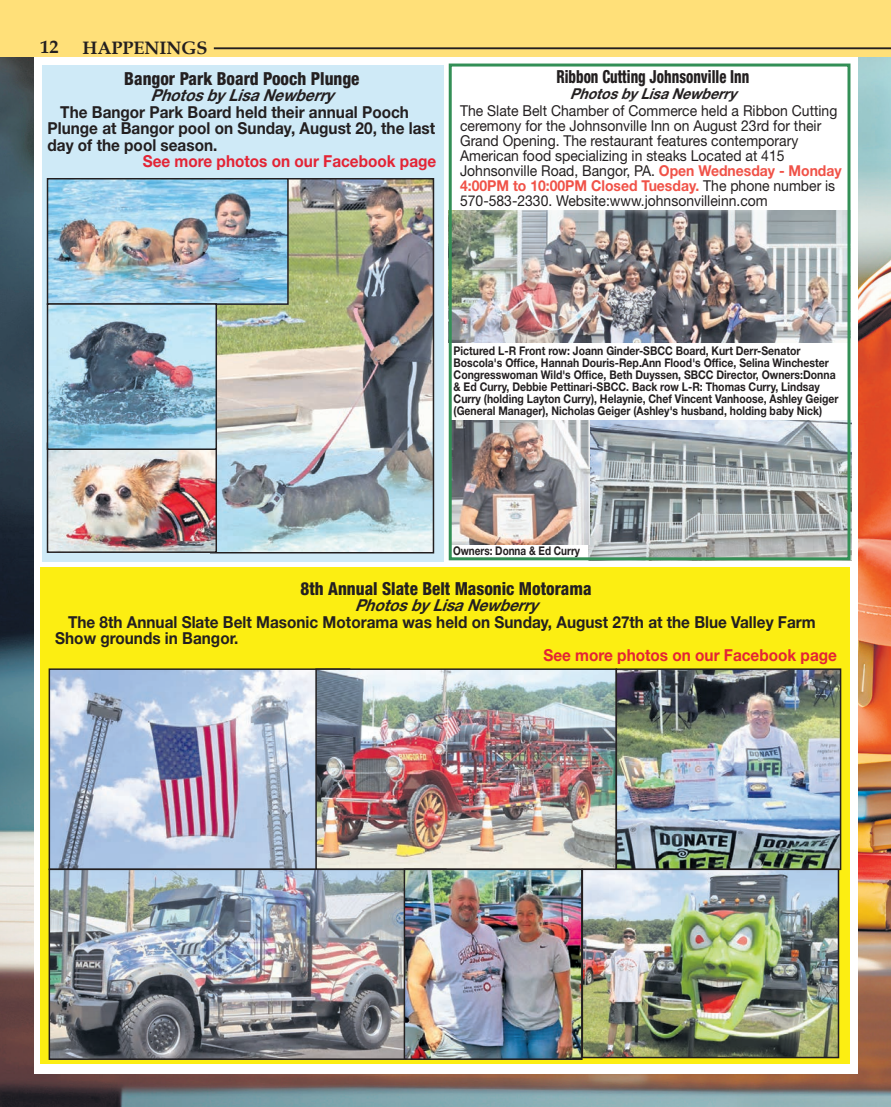
<style>
.page{position:relative;width:891px;height:1107px;background:#fff}
.page>*{position:absolute;margin:0;border:0;box-sizing:border-box;transform-origin:0 0}
.t1{font:800 condensed 18px "Helvetica Neue LT Std";color:#231f20;scale:.95 1}
.t2{font:800 condensed 18px "Helvetica Neue LT Std";color:#231f20;scale:.81 1}
.t3{font:700 18px "Book Antiqua";color:#231f20}
.t4{font:700 16.5px/16.5px "Helvetica Neue LT Std";color:#231f20;scale:.93 1}
.t5{font:700 16.5px "Helvetica Neue LT Std";color:#e32435;scale:.93 1}
.t6{font:italic 700 16.5px "Helvetica Neue LT Std";color:#231f20;scale:.93 1}
.t7{font:15px/15px "Helvetica Neue LT Std";color:#231f20;scale:.93 1}
.t8{font:italic 700 15px "Helvetica Neue LT Std";color:#231f20;scale:.93 1}
.t9{font:700 12px/12px "Helvetica Neue LT Std";color:#231f20;scale:.87 1}
.t10{font:700 12px "Helvetica Neue LT Std";color:#231f20;scale:.83 1}
.s1{font-weight:700;color:#f05248}
</style>
<div class="page">
<img style="left:0;top:57px;width:891px;height:1050px">
<div style="left:35px;top:34px;width:823px;height:1040px;background:#fff"></div>
<div style="left:0;top:0;width:891px;height:57px;background:#ffe079"></div>
<hr style="left:214px;top:47px;width:677px;height:2px;background:#231f20">
<img style="left:453px;top:219px;width:398px;height:124px">
<div style="left:42px;top:65px;width:402px;height:497px;background:#cfeaf7"></div>
<img style="left:217px;top:181px;width:214px;height:370px">
<div style="left:210px;top:178px;width:224px;height:376px;border:2px solid #231f20"></div>
<img style="left:50px;top:450px;width:164px;height:100px">
<div style="left:47px;top:443px;width:170px;height:110px;border:2px solid #231f20"></div>
<img style="left:50px;top:181px;width:236px;height:121px">
<div style="left:47px;top:178px;width:242px;height:127px;border:2px solid #231f20"></div>
<img style="left:50px;top:306px;width:164px;height:141px">
<div style="left:47px;top:303px;width:170px;height:147px;border:2px solid #231f20"></div>
<img style="left:588px;top:420px;width:263px;height:141px">
<div style="left:40px;top:567px;width:810px;height:497px;background:#fcee12"></div>
<img style="left:52px;top:671px;width:263px;height:196px">
<div style="left:49px;top:668px;width:301px;height:202px;border:2px solid #231f20"></div>
<img style="left:318px;top:671px;width:520px;height:196px">
<div style="left:315px;top:668px;width:302px;height:202px;border:2px solid #231f20"></div>
<img style="left:52px;top:872px;width:352px;height:185px">
<div style="left:49px;top:869px;width:398px;height:191px;border:2px solid #231f20"></div>
<div style="left:616px;top:668px;width:225px;height:202px;border:2px solid #231f20"></div>
<img style="left:407px;top:872px;width:431px;height:187px">
<div style="left:404px;top:869px;width:179px;height:191px;border:2px solid #231f20"></div>
<div style="left:582px;top:869px;width:257px;height:189px;border:2px solid #231f20"></div>
<img style="left:453px;top:420px;width:137px;height:125px">
<div style="left:449px;top:64px;width:401px;height:496px;border:3px solid #338f56"></div>
<h1 class="t3" style="left:40px;top:35px;width:19px">12</h1>
<h1 class="t3" style="left:83px;top:35px;width:126px">HAPPENINGS</h1>
<h1 class="t1" style="left:124px;top:67px;width:249px">Bangor Park Board Pooch Plunge</h1>
<h2 class="t6" style="left:151px;top:85px;width:198px">Photosby LisaNewberry</h2>
<h2 class="t4" style="left:48px;top:103px;width:418px;text-indent:13px">The Bangor Park Board held their annual Pooch<br>Plunge at Bangor pool on Sunday, August 20, the last day of the pool season.</h2>
<h2 class="t5" style="left:143px;top:151px;width:317px">See more photos on our Facebook page</h2>
<h1 class="t2" style="left:556px;top:65px;width:240px">Ribbon Cutting Johnsonville Inn</h1>
<p class="t8" style="left:570px;top:85px;width:180px">Photosby LisaNewberry</p>
<p class="t7" style="left:460px;top:103px;width:412px">The Slate Belt Chamber of Commerce held a Ribbon Cutting ceremony for the Johnsonville Inn on August 23rd for their Grand Opening. The restaurant features contemporary American food specializing in steaks Located at 415<br>Johnsonville Road, Bangor, PA. <span class="s1">Open Wednesday - Monday 4:00PM to 10:00PM Closed Tuesday.</span> The phone number is 570-583-2330. Website:www.johnsonvilleinn.com</p>
<p class="t9" style="left:454px;top:345px;width:444px">Pictured L-R Front row: Joann Ginder-SBCC Board, Kurt Derr-Senator Boscola's Office, Hannah Douris-Rep.Ann Flood's Office, Selina Winchester Congresswoman Wild's Office, Beth Duyssen, SBCC Director, Owners:Donna &amp; Ed Curry, Debbie Pettinari-SBCC. Back row L-R: Thomas Curry, Lindsay Curry (holding Layton Curry), Helaynie, Chef Vincent Vanhoose, Ashley Geiger (General Manager), Nicholas Geiger (Ashley's husband, holding baby Nick)</p>
<p class="t10" style="left:453px;top:543px;width:155px">Owners: Donna &amp; Ed Curry</p>
<h1 class="t1" style="left:301px;top:577px;width:308px">8th Annual Slate Belt Masonic Motorama</h1>
<h2 class="t6" style="left:355px;top:595px;width:198px">Photosby LisaNewberry</h2>
<h2 class="t4" style="left:55px;top:613px;width:819px;text-indent:13px">The 8th Annual Slate Belt Masonic Motorama was held on Sunday, August 27th at the Blue Valley Farm<br>Show grounds in Bangor.</h2>
<h2 class="t5" style="left:543px;top:645px;width:317px">See more photos on our Facebook page</h2>
</div>
